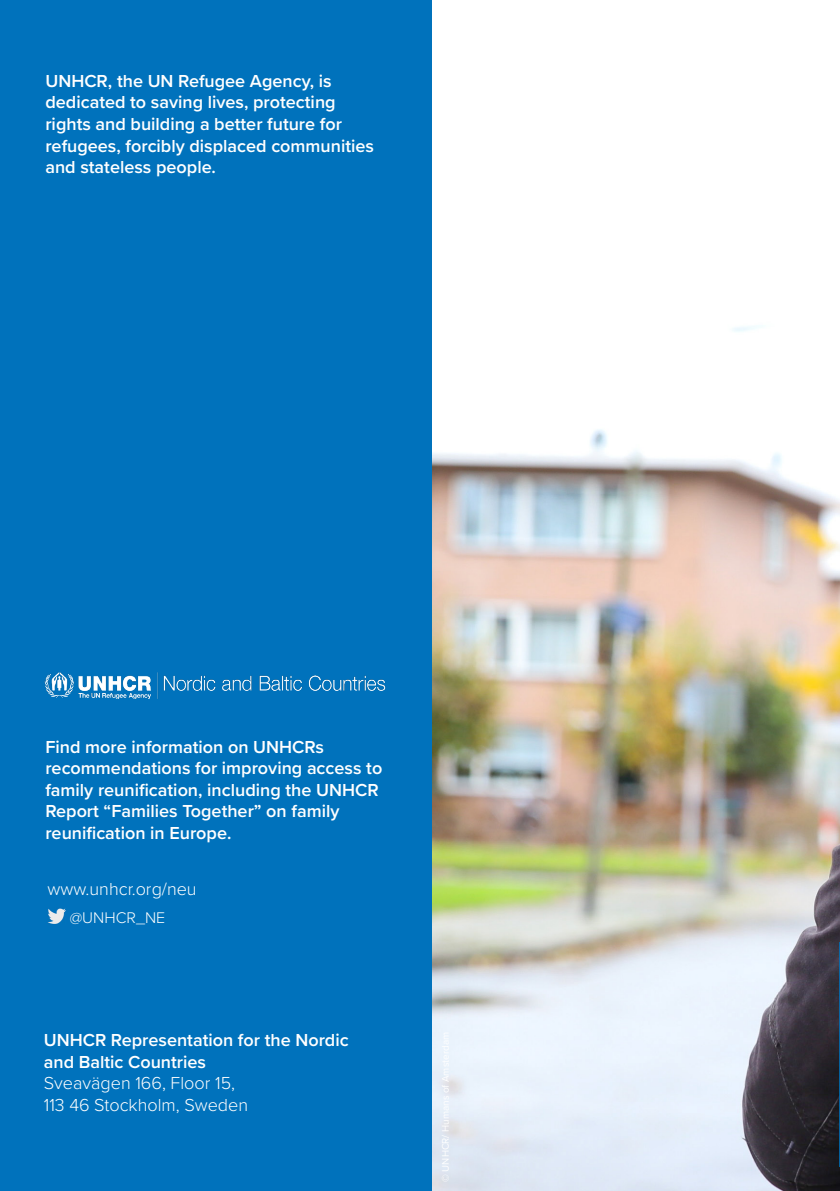
<style>
.page{position:relative;width:840px;height:1191px;background:#fff}
.page>*{position:absolute;margin:0;border:0;box-sizing:border-box;transform-origin:0 0}
.t1{font:600 18px/21.6px "Proxima Nova";color:#fff}
.Image_Caption_-_Alig{font:300 18px "Proxima Nova";color:#fff}
.t2{font:300 16px "Proxima Nova";color:#fff}
</style>
<div class="page">
<img style="left:431px;top:0;width:408px;height:1191px">
<img style="left:838px;top:5px;width:1px;height:154px">
<hr style="left:839px;top:942px;width:1px;height:225px;background:#0072bc">
<div style="left:0;top:0;width:431px;height:1191px;background:#0072bc"></div>
<img style="left:44px;top:672px;width:342px;height:27px">
<img style="left:47px;top:908px;width:19px;height:16px">
<p class="t1" style="left:45px;top:69px;width:330px">UNHCR, the UN Refugee Agency, is dedicated to saving lives, protecting rights and building a better future for refugees, forcibly displaced communities and stateless people.</p>
<p class="t1" style="left:45px;top:735px;width:338px">Find more information on UNHCRs recommendations for improving access to family reunification, including the UNHCR Report “Families Together” on family reunification in Europe.</p>
<p class="Image_Caption_-_Alig" style="left:48px;top:875px;width:150px">www.unhcr.org/neu</p>
<p class="t2" style="left:70px;top:906px;width:97px">@UNHCR_NE</p>
<p class="t1" style="left:44px;top:1028px;width:306px">UNHCR Representation for the Nordic and Baltic Countries</p>
<p class="Image_Caption_-_Alig" style="left:44px;top:1069px;width:193px">Sveavägen 166, Floor 15,</p>
<p class="Image_Caption_-_Alig" style="left:44px;top:1091px;width:206px">113 46 Stockholm, Sweden</p>
</div>
